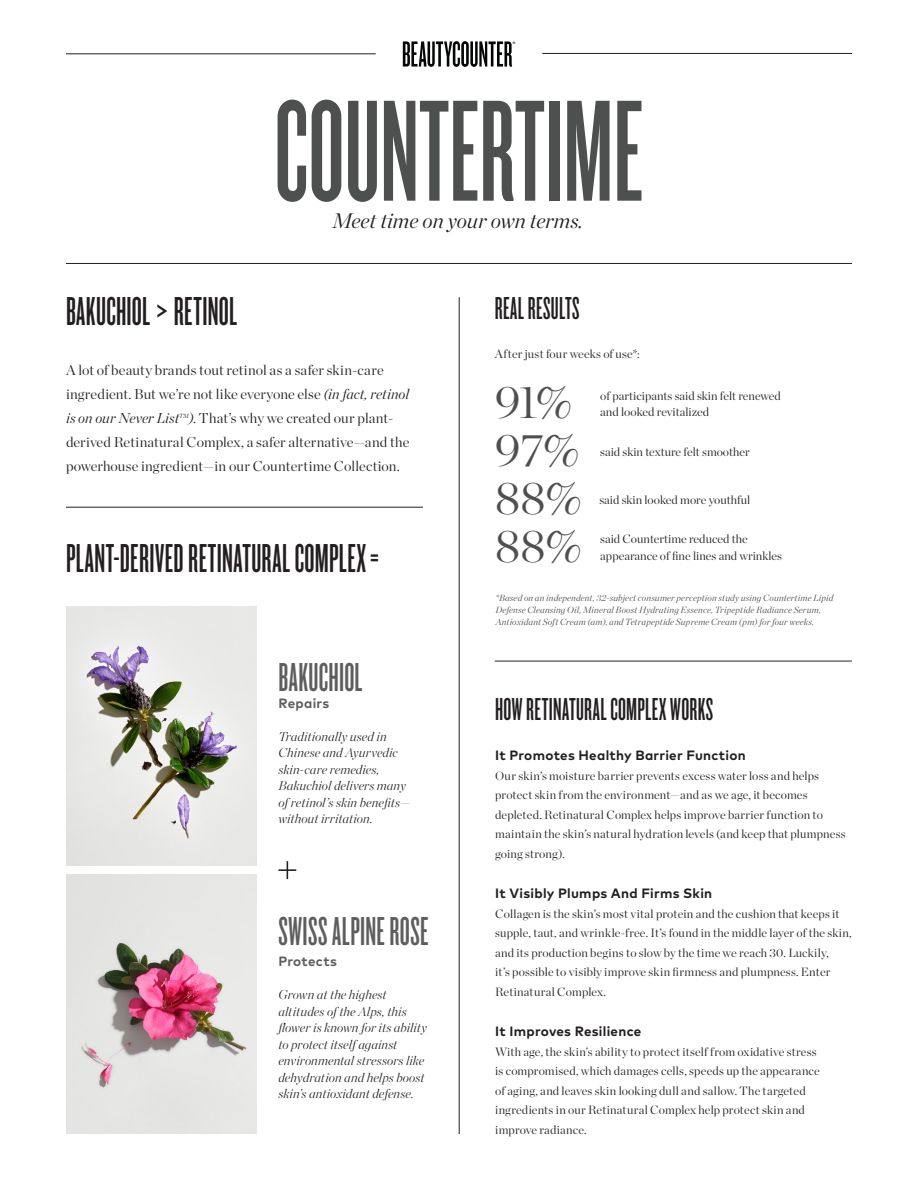
<style>
.page{position:relative;width:918px;height:1188px;background:#fff}
.page>*{position:absolute;margin:0;border:0;box-sizing:border-box;transform-origin:0 0}
.t1{font:150px "Knockout HTF46 Flyweight";color:#4e4f4f}
.t2{font:300 46.5px "Chronicle Display";letter-spacing:-.005em;color:#4e4f4f}
.t3{font:42px "Knockout HTF46 Flyweight";letter-spacing:.01em;color:#231f20}
.t4{font:42px "Knockout HTF46 Flyweight";letter-spacing:.01em;color:#5e5e5e}
.t5{font:33px "Knockout HTF46 Flyweight";letter-spacing:.01em;color:#231f20}
.t6{font:italic 300 21px "Chronicle Display";color:#231f20}
.t7{font:300 14.25px/24px "Chronicle Display";letter-spacing:.005em;color:#231f20}
.t8{font:700 13.5px "Mark OT";letter-spacing:.02em;color:#231f20}
.t9{font:700 13.5px "Mark OT";letter-spacing:.02em;color:#5e5e5e}
.t10{font:italic 200 12.75px/16.5px "Chronicle Display";letter-spacing:.005em;color:#231f20}
.t11{font:300 12px/19.5px "Chronicle Display";letter-spacing:.005em;color:#231f20}
.t12{font:italic 300 9px/12px "Chronicle Display";letter-spacing:.015em;color:#4e4f4f}
.t13{font:italic 300 6px "Chronicle Display";color:#231f20}
.s1{font-style:italic}
</style>
<div class="page">
<img style="left:66px;top:607px;width:190px;height:259px">
<img style="left:66px;top:875px;width:190px;height:259px">
<hr style="left:459px;top:297px;width:1px;height:837px;background:#231f20">
<hr style="left:66px;top:507px;width:357px;height:1px;background:#231f20">
<hr style="left:495px;top:661px;width:357px;height:1px;background:#231f20">
<hr style="left:66px;top:54px;width:310px;height:1px;background:#231f20">
<hr style="left:66px;top:263px;width:786px;height:1px;background:#231f20">
<hr style="left:542px;top:53px;width:310px;height:1px;background:#231f20">
<svg style="left:403px;top:41px;width:112px;height:26px"></svg>
<svg style="left:278px;top:861px;width:18px;height:18px"></svg>
<p class="t1" style="left:275px;top:78px;width:370px">COUNTERTIME</p>
<p class="t6" style="left:333px;top:205px;width:252px">Meet time on your own terms.</p>
<p class="t3" style="left:66px;top:291px;width:173px">BAKUCHIOL &gt; RETINOL</p>
<p class="t7" style="left:66px;top:357px;width:345px">A lot of beauty brands tout retinol as a safer skin-care ingredient. But we’re not like everyone else <span class="s1">(in fact, retinol is on our Never List</span></p>
<p class="t7" style="left:66px;top:405px;width:345px;text-indent:123px"><span class="s1">)</span>. That’s why we created our plant&shy;derived Retinatural Complex, a safer alternative—and the powerhouse ingredient—in our Countertime Collection.</p>
<p class="t13" style="left:179px;top:411px;width:11px">TM</p>
<p class="t3" style="left:66px;top:537px;width:314px">PLANT-DERIVED RETINATURAL COMPLEX =</p>
<p class="t4" style="left:278px;top:657px;width:86px">BAKUCHIOL</p>
<p class="t9" style="left:278px;top:694px;width:52px">Repairs</p>
<p class="t10" style="left:278px;top:727px;width:133px">Traditionally used in<br>Chinese and Ayurvedic skin-care remedies,<br>Bakuchiol delivers many of retinol’s skin benefits— without irritation.</p>
<p class="t4" style="left:278px;top:911px;width:152px">SWISS ALPINE ROSE</p>
<p class="t9" style="left:278px;top:953px;width:60px">Protects</p>
<p class="t10" style="left:278px;top:985px;width:150px">Grown at the highest altitudes of the Alps, this flower is known for its ability to protect itself against environmental stressors like dehydration and helps boost skin’s antioxidant defense.</p>
<p class="t5" style="left:495px;top:292px;width:86px">REAL RESULTS</p>
<p class="t11" style="left:495px;top:343px;width:146px">After just four weeks of use*:</p>
<p class="t2" style="left:495px;top:366px;width:80px">91%</p>
<p class="t2" style="left:495px;top:414px;width:87px">97%</p>
<p class="t2" style="left:495px;top:462px;width:89px">88%</p>
<p class="t2" style="left:495px;top:510px;width:89px">88%</p>
<p class="t11" style="left:600px;top:385px;width:182px">of participants said skin felt renewed</p>
<p class="t11" style="left:600px;top:402px;width:110px">and looked revitalized</p>
<p class="t11" style="left:600px;top:441px;width:151px">said skin texture felt smoother</p>
<p class="t11" style="left:599px;top:489px;width:152px">said skin looked more youthful</p>
<p class="t11" style="left:600px;top:528px;width:149px">said Countertime reduced the</p>
<p class="t11" style="left:600px;top:545px;width:183px">appearance of fine lines and wrinkles</p>
<p class="t12" style="left:495px;top:591px;width:339px">*Based on an independent, 32-subject consumer perception study using Countertime Lipid<br>Defense Cleansing Oil, Mineral Boost Hydrating Essence, Tripeptide Radiance Serum,<br>Antioxidant Soft Cream (am), and Tetrapeptide Supreme Cream (pm) for four weeks.</p>
<p class="t5" style="left:495px;top:693px;width:220px">HOW RETINATURAL COMPLEX WORKS</p>
<p class="t8" style="left:495px;top:747px;width:252px">It Promotes Healthy Barrier Function</p>
<p class="t11" style="left:495px;top:765px;width:352px">Our skin’s moisture barrier prevents excess water loss and helps protect skin from the environment—and as we age, it becomes depleted. Retinatural Complex helps improve barrier function to maintain the skin’s natural hydration levels (and keep that plumpness going strong).</p>
<p class="t8" style="left:495px;top:885px;width:219px">It Visibly Plumps And Firms Skin</p>
<p class="t11" style="left:495px;top:903px;width:358px">Collagen is the skin’s most vital protein and the cushion that keeps it supple, taut, and wrinkle-free. It’s found in the middle layer of the skin, and its production begins to slow by the time we reach 30. Luckily,<br>it’s possible to visibly improve skin firmness and plumpness. Enter Retinatural Complex.</p>
<p class="t8" style="left:495px;top:1023px;width:148px">It Improves Resilience</p>
<p class="t11" style="left:495px;top:1041px;width:326px">With age, the skin’s ability to protect itself from oxidative stress is compromised, which damages cells, speeds up the appearance of aging, and leaves skin looking dull and sallow. The targeted ingredients in our Retinatural Complex help protect skin and</p>
<p class="t11" style="left:495px;top:1119px;width:93px">improve radiance.</p>
</div>
